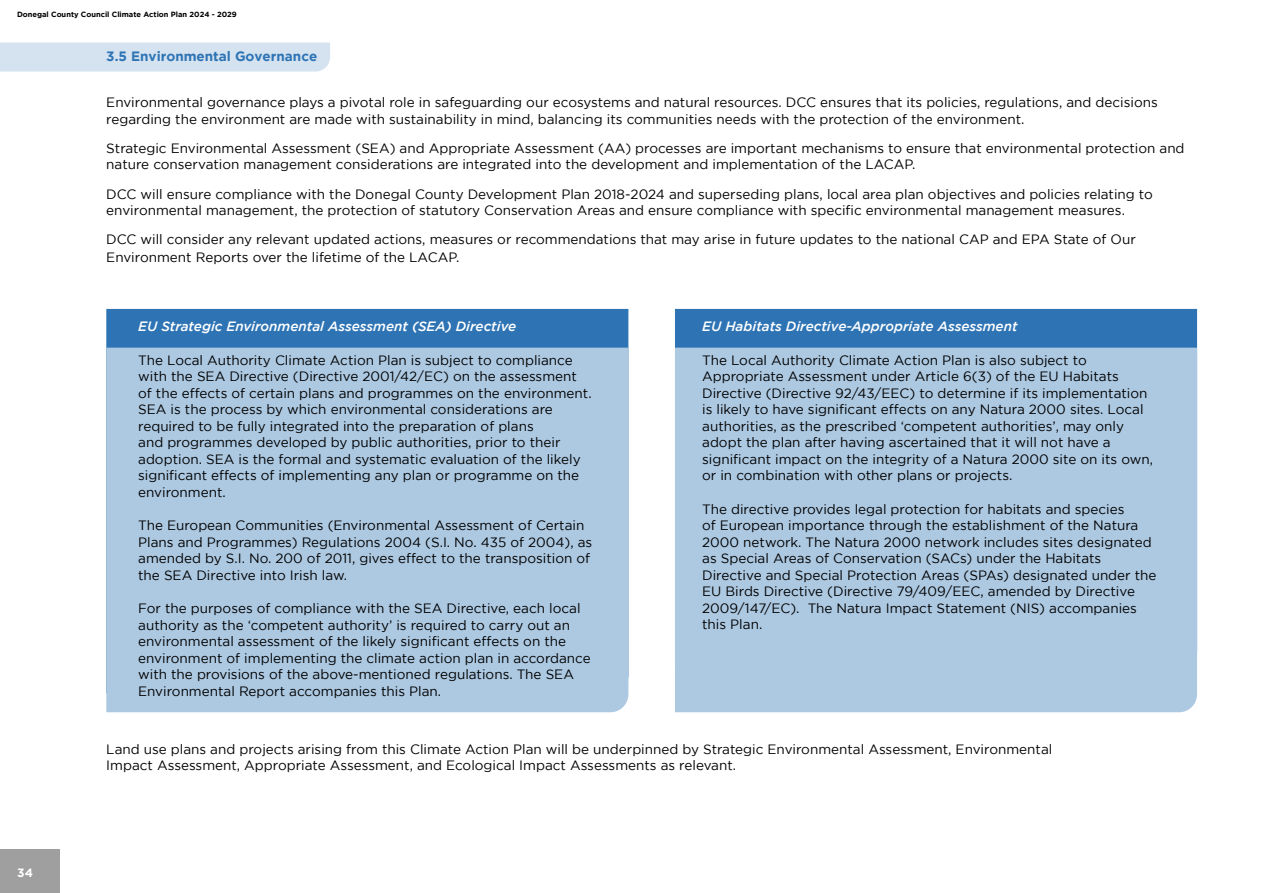
<style>
.page{position:relative;width:1263px;height:893px;background:#fff}
.page>*{position:absolute;margin:0;border:0;box-sizing:border-box;transform-origin:0 0}
.t1{font:13.5px/16.5px "Gotham";color:#000}
.t2{font:italic 500 13.5px "Gotham";color:#fff}
.t3{font:700 13.5px "Gotham";color:#2e74b5}
.t4{font:700 12px "Gotham";color:#fff}
.t5{font:700 7.5px "Gotham";color:#000}
</style>
<div class="page">
<div style="left:106px;top:309px;width:522px;height:39px;background:#2e74b5"></div>
<div style="left:675px;top:309px;width:522px;height:39px;background:#2e74b5"></div>
<div style="left:106px;top:348px;width:522px;height:364px;background:#adc9e2"></div>
<div style="left:675px;top:348px;width:522px;height:364px;background:#adc9e2"></div>
<div style="left:0;top:43px;width:330px;height:29px;background:#d5e3f0"></div>
<div style="left:0;top:850px;width:60px;height:43px;background:#9f9f9f"></div>
<p class="t5" style="left:17px;top:10px;width:221px">Donegal County Council Climate Action Plan 2024 - 2029</p>
<p class="t3" style="left:106px;top:48px;width:213px">3.5 Environmental Governance</p>
<p class="t1" style="left:106px;top:94px;width:1053px">Environmental governance plays a pivotal role in safeguarding our ecosystems and natural resources. DCC ensures that its policies, regulations, and decisions regarding the environment are made with sustainability in mind, balancing its communities needs with the protection of the environment.</p>
<p class="t1" style="left:106px;top:140px;width:1080px">Strategic Environmental Assessment (SEA) and Appropriate Assessment (AA) processes are important mechanisms to ensure that environmental protection and nature conservation management considerations are integrated into the development and implementation of the LACAP.</p>
<p class="t1" style="left:106px;top:185px;width:1048px">DCC will ensure compliance with the Donegal County Development Plan 2018-2024 and superseding plans, local area plan objectives and policies relating to environmental management, the protection of statutory Conservation Areas and ensure compliance with specific environmental management measures.</p>
<p class="t1" style="left:106px;top:230px;width:1031px;line-height:17.9px">DCC will consider any relevant updated actions, measures or recommendations that may arise in future updates to the national CAP and EPA State of Our<br>Environment Reports over the lifetime of the LACAP.</p>
<p class="t2" style="left:138px;top:319px;width:380px">EU Strategic Environmental Assessment (SEA) Directive</p>
<p class="t1" style="left:138px;top:352px;width:455px">The Local Authority Climate Action Plan is subject to compliance with the SEA Directive (Directive 2001/42/EC) on the assessment of the effects of certain plans and programmes on the environment.<br>SEA is the process by which environmental considerations are required to be fully integrated into the preparation of plans<br>and programmes developed by public authorities, prior to their adoption. SEA is the formal and systematic evaluation of the likely significant effects of implementing any plan or programme on the environment.</p>
<p class="t1" style="left:138px;top:517px;width:456px">The European Communities (Environmental Assessment of Certain Plans and Programmes) Regulations 2004 (S.I. No. 435 of 2004), as amended by S.I. No. 200 of 2011, gives effect to the transposition of the SEA Directive into Irish law.</p>
<p class="t1" style="left:138px;top:600px;width:454px">For the purposes of compliance with the SEA Directive, each local authority as the ‘competent authority’ is required to carry out an environmental assessment of the likely significant effects on the environment of implementing the climate action plan in accordance with the provisions of the above-mentioned regulations. The SEA Environmental Report accompanies this Plan.</p>
<p class="t2" style="left:702px;top:319px;width:317px">EU Habitats Directive-Appropriate Assessment</p>
<p class="t1" style="left:702px;top:351px;width:452px">The Local Authority Climate Action Plan is also subject to Appropriate Assessment under Article 6(3) of the EU Habitats Directive (Directive 92/43/EEC) to determine if its implementation is likely to have significant effects on any Natura 2000 sites. Local authorities, as the prescribed ‘competent authorities’, may only adopt the plan after having ascertained that it will not have a significant impact on the integrity of a Natura 2000 site on its own, or in combination with other plans or projects.</p>
<p class="t1" style="left:702px;top:500px;width:456px">The directive provides legal protection for habitats and species<br>of European importance through the establishment of the Natura 2000 network. The Natura 2000 network includes sites designated as Special Areas of Conservation (SACs) under the Habitats Directive and Special Protection Areas (SPAs) designated under the EU Birds Directive (Directive 79/409/EEC, amended by Directive 2009/147/EC). The Natura Impact Statement (NIS) accompanies this Plan.</p>
<p class="t4" style="left:17px;top:865px;width:17px">34</p>
<p class="t1" style="left:106px;top:740px;width:947px">Land use plans and projects arising from this Climate Action Plan will be underpinned by Strategic Environmental Assessment, Environmental<br>Impact Assessment, Appropriate Assessment, and Ecological Impact Assessments as relevant.</p>
</div>
